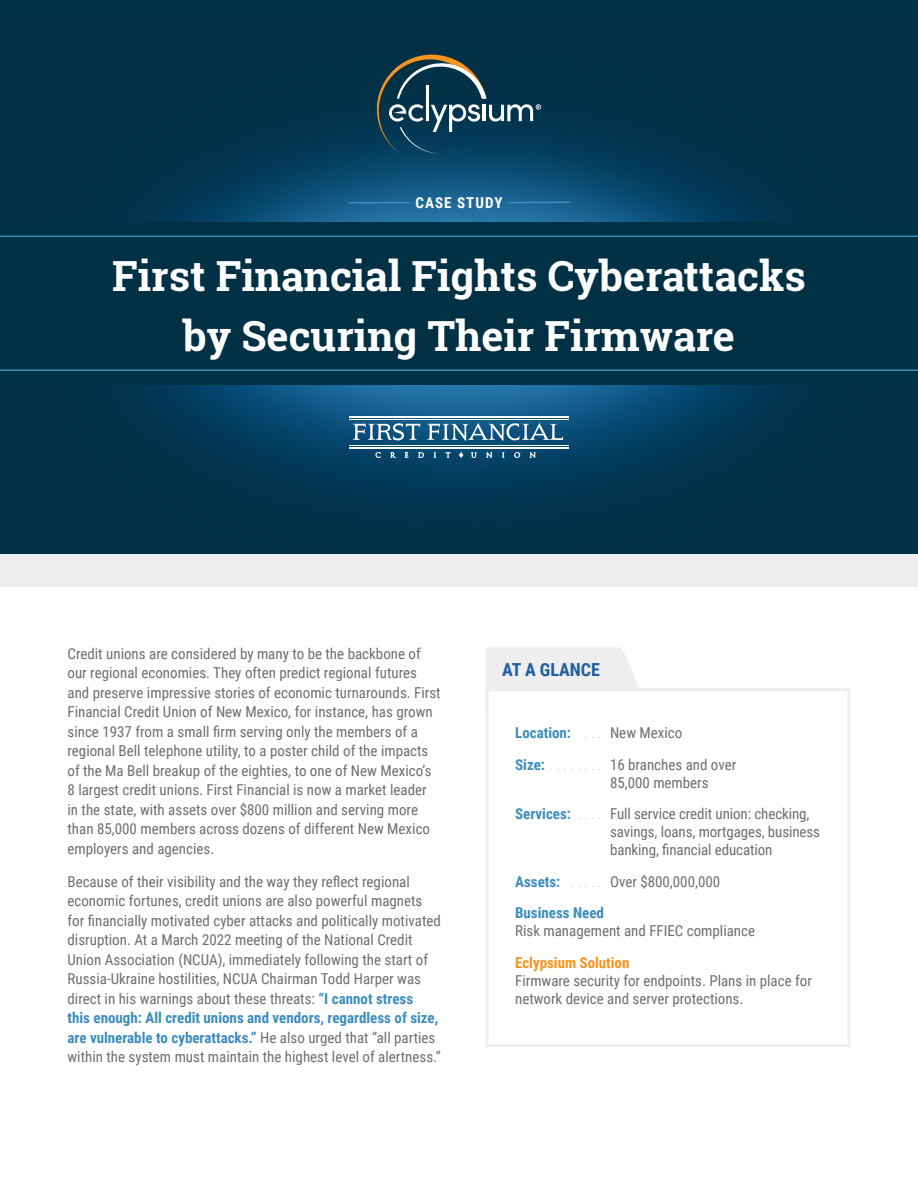
<style>
.page{position:relative;width:918px;height:1188px;background:#fff}
.page>*{position:absolute;margin:0;border:0;box-sizing:border-box;transform-origin:0 0}
.t1{font:700 41.55px/59.7px "Roboto Slab";color:#fff;text-align:center}
.t2{font:700 18px "Roboto Condensed";color:#215e9e}
.t3{font:15px/19.5px "Roboto Condensed";color:#6d6e71}
.t4{font:700 15px/31.5px "Roboto Condensed";color:#3c8dbd}
.t5{font:700 15px "Roboto Condensed";color:#f7941e}
.t6{font:700 15px "Roboto Condensed";letter-spacing:.07em;color:#fff}
.s1{font-weight:700;color:#3c8dbd}
.s2{font-weight:300;color:#c4c4c4}
.s3{font-weight:400;color:#6d6e71}
</style>
<div class="page">
<div style="left:0;top:0;width:918px;height:554px;background:#023045"></div>
<img style="left:124px;top:54px;width:669px;height:455px">
<div style="left:0;top:222px;width:918px;height:162px;background:#023045"></div>
<div style="left:0;top:554px;width:918px;height:33px;background:#eee"></div>
<svg style="left:377px;top:55px;width:164px;height:99px"></svg>
<div style="left:486px;top:648px;width:153px;height:40px;background:#eee"></div>
<div style="left:486px;top:688px;width:364px;height:359px;background:#fff;border:3px solid #eee"></div>
<svg style="left:375px;top:452px;width:6px;height:6px"></svg>
<svg style="left:390px;top:452px;width:6px;height:6px"></svg>
<svg style="left:405px;top:452px;width:3px;height:6px"></svg>
<svg style="left:418px;top:452px;width:6px;height:6px"></svg>
<svg style="left:434px;top:452px;width:2px;height:6px"></svg>
<svg style="left:445px;top:452px;width:6px;height:6px"></svg>
<svg style="left:471px;top:452px;width:6px;height:6px"></svg>
<svg style="left:486px;top:452px;width:6px;height:6px"></svg>
<svg style="left:502px;top:452px;width:3px;height:6px"></svg>
<svg style="left:514px;top:452px;width:6px;height:6px"></svg>
<svg style="left:530px;top:452px;width:6px;height:6px"></svg>
<svg style="left:353px;top:423px;width:67px;height:17px"></svg>
<svg style="left:427px;top:423px;width:136px;height:18px;background:#4d80a1"></svg>
<hr style="left:349px;top:419px;width:220px;height:1px;background:#fff">
<hr style="left:349px;top:445px;width:220px;height:1px;background:#fff">
<hr style="left:349px;top:416px;width:220px;height:1px;background:#fff">
<hr style="left:349px;top:447px;width:220px;height:1px;background:#fff">
<svg style="left:459px;top:452px;width:4px;height:6px"></svg>
<hr style="left:348px;top:202px;width:61px;height:1px;background:#3c8dbd">
<svg style="left:507px;top:201px;width:64px;height:3px"></svg>
<svg style="left:0;top:236px;width:918px;height:135px"></svg>
<p class="t6" style="left:416px;top:193px;width:88px">CASE STUDY</p>
<h1 class="t1" style="left:112px;top:246px;width:695px">First Financial Fights Cyberattacks by Securing Their Firmware</h1>
<p class="t3" style="left:68px;top:643px;width:375px">Credit unions are considered by many to be the backbone of our regional economies. They often predict regional futures and preserve impressive stories of economic turnarounds. First Financial Credit Union of New Mexico, for instance, has grown since 1937 from a small firm serving only the members of a regional Bell telephone utility, to a poster child of the impacts of the Ma Bell breakup of the eighties, to one of New Mexico’s 8 largest credit unions. First Financial is now a market leader in the state, with assets over $800 million and serving more than 85,000 members across dozens of different New Mexico employers and agencies.</p>
<p class="t3" style="left:68px;top:871px;width:375px">Because of their visibility and the way they reflect regional economic fortunes, credit unions are also powerful magnets for financially motivated cyber attacks and politically motivated disruption. At a March 2022 meeting of the National Credit Union Association (NCUA), immediately following the start of Russia-Ukraine hostilities, NCUA Chairman Todd Harper was direct in his warnings about these threats: <span class="s1">“I cannot stress<br>this enough: All credit unions and vendors, regardless of size, are vulnerable to cyberattacks.”</span> He also urged that “all parties within the system must maintain the highest level of alertness.”</p>
<p class="t2" style="left:502px;top:657px;width:99px">AT A GLANCE</p>
<p class="t3" style="left:515px;top:717px;width:223px;line-height:31.5px"><span class="s1">Location:</span> <span class="s2">. . .</span> New Mexico<br><span class="s1">Size:</span> <span class="s2">. . . . . . . .</span> 16 branches and over</p>
<p class="t3" style="left:515px;top:766px;width:296px;line-height:31.5px;text-align:center">85,000 members<br><span class="s1">Services:</span> <span class="s2">. . . .</span> Full service credit union: checking,</p>
<p class="t3" style="left:610px;top:822px;width:211px;line-height:18px">savings, loans, mortgages, business banking, financial education</p>
<p class="t4" style="left:515px;top:865px;width:207px">Assets: <span class="s2">. . . . .</span> <span class="s3">Over $800,000,000<br></span>Business Need</p>
<p class="t3" style="left:515px;top:921px;width:241px">Risk management and FFIEC compliance</p>
<p class="t5" style="left:515px;top:952px;width:116px">Eclypsium Solution</p>
<p class="t3" style="left:515px;top:971px;width:298px;line-height:18px">Firmware security for endpoints. Plans in place for network device and server protections.</p>
</div>
